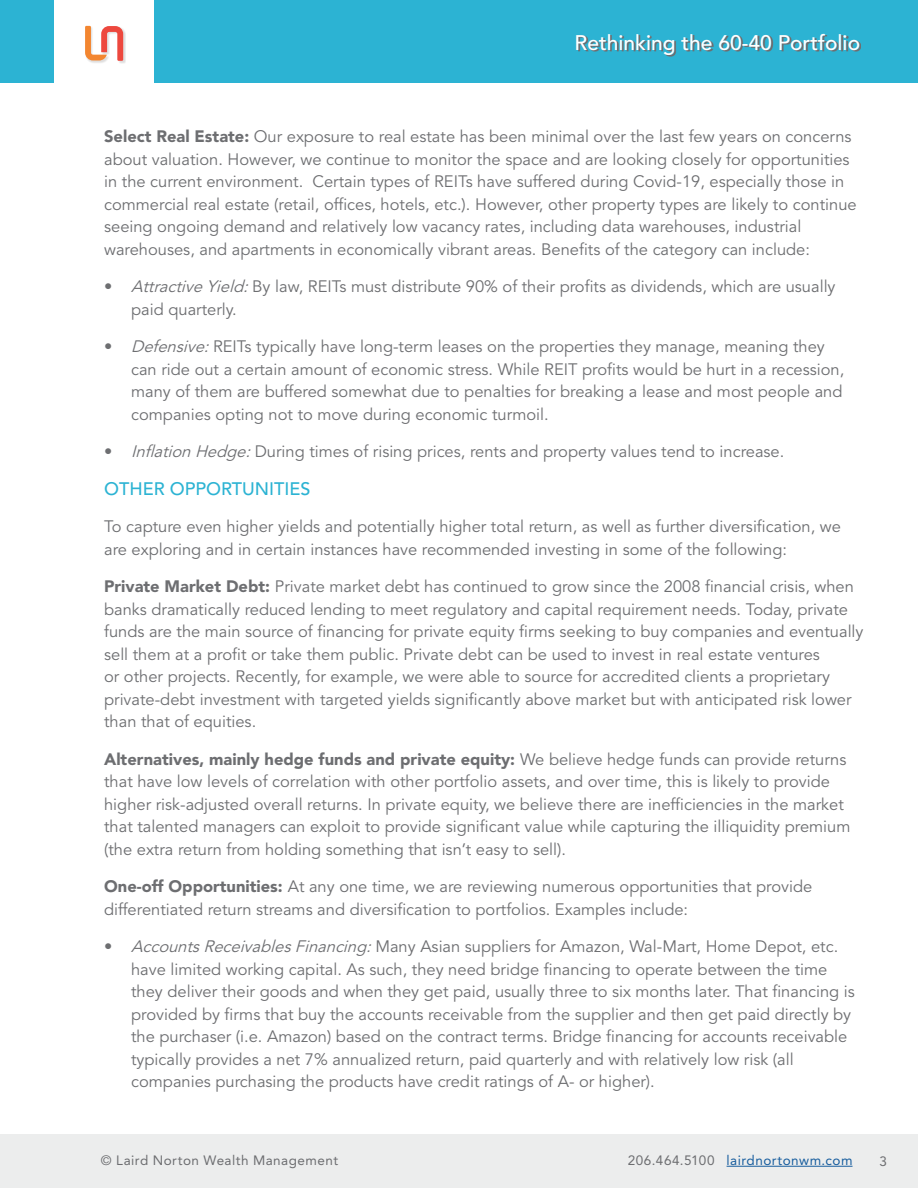
<style>
.page{position:relative;width:918px;height:1188px;background:#fff}
.page>*{position:absolute;margin:0;border:0;box-sizing:border-box;transform-origin:0 0}
.t1{font:500 21px "Avenir LT Std";color:#fff}
.t2{font:500 18px "Avenir LT Std";color:#2cb3d3}
.t3{font:16.5px/22.5px "Avenir LT Std";color:#6d6e71}
.t4{font:13.5px "Avenir LT Std";letter-spacing:.035em;color:#6c6d70}
.t5{font:13.5px "Avenir LT Std";letter-spacing:.035em;color:#175d9e}
.s1{font-weight:900}
.s2{font-style:italic}
.s3{color:#6c6d70}
</style>
<div class="page">
<div style="left:85px;top:26px;width:41px;height:38px;background:#231f20;opacity:.15"></div>
<svg style="left:85px;top:26px;width:38px;height:35px"></svg>
<div style="left:0;top:0;width:54px;height:83px;background:#2cb3d3"></div>
<div style="left:154px;top:0;width:764px;height:83px;background:#2cb3d3"></div>
<svg style="left:578px;top:35px;width:283px;height:21px"></svg>
<div style="left:0;top:1134px;width:918px;height:54px;background:#eceded"></div>
<hr style="left:727px;top:1166px;width:126px;height:1px;background:#175d9e">
<p class="t1" style="left:575px;top:30px;width:287px">Rethinking the 60-40 Portfolio</p>
<p class="t3" style="left:104px;top:126px;width:754px"><span class="s1">Select Real Estate:</span> Our exposure to real estate has been minimal over the last few years on concerns about valuation. However, we continue to monitor the space and are looking closely for opportunities in the current environment. Certain types of REITs have suffered during Covid-19, especially those in commercial real estate (retail, offices, hotels, etc.). However, other property types are likely to continue seeing ongoing demand and relatively low vacancy rates, including data warehouses, industrial warehouses, and apartments in economically vibrant areas. Benefits of the category can include:</p>
<p class="t3" style="left:131px;top:276px;width:706px;text-indent:-27px">• <span class="s2">AttractiveYield:</span>By law, REITs must distribute 90% of their profits as dividends, which are usually paid quarterly.</p>
<p class="t3" style="left:131px;top:336px;width:715px;text-indent:-27px">• <span class="s2">Defensive:</span>REITs typically have long-term leases on the properties they manage, meaning they can ride out a certain amount of economic stress. While REIT profits would be hurt in a recession, many of them are buffered somewhat due to penalties for breaking a lease and most people and companies opting not to move during economic turmoil.</p>
<p class="t3" style="left:104px;top:441px;width:682px">• <span class="s2">InflationHedge:</span>During times of rising prices, rents and property values tend to increase.</p>
<p class="t2" style="left:104px;top:478px;width:208px">OTHER OPPORTUNITIES</p>
<p class="t3" style="left:104px;top:516px;width:738px">To capture even higher yields and potentially higher total return, as well as further diversification, we are exploring and in certain instances have recommended investing in some of the following:</p>
<p class="t3" style="left:104px;top:576px;width:761px"><span class="s1">Private Market Debt:</span> Private market debt has continued to grow since the 2008 financial crisis, when banks dramatically reduced lending to meet regulatory and capital requirement needs. Today, private funds are the main source of financing for private equity firms seeking to buy companies and eventually sell them at a profit or take them public. Private debt can be used to invest in real estate ventures<br>or other projects. Recently, for example, we were able to source for accredited clients a proprietary private-debt investment with targeted yields significantly above market but with anticipated risk lower than that of equities.</p>
<p class="t3" style="left:104px;top:748px;width:748px"><span class="s1">Alternatives, mainly hedge funds and private equity:</span> We believe hedge funds can provide returns that have low levels of correlation with other portfolio assets, and over time, this is likely to provide higher risk-adjusted overall returns. In private equity, we believe there are inefficiencies in the market that talented managers can exploit to provide significant value while capturing the illiquidity premium (the extra return from holding something that isn’t easy to sell).</p>
<p class="t3" style="left:104px;top:876px;width:710px"><span class="s1">One-off Opportunities:</span> At any one time, we are reviewing numerous opportunities that provide differentiated return streams and diversification to portfolios. Examples include:</p>
<p class="t3" style="left:131px;top:936px;width:725px;text-indent:-27px">• <span class="s2">AccountsReceivablesFinancing:</span>Many Asian suppliers for Amazon, Wal-Mart, Home Depot, etc. have limited working capital. As such, they need bridge financing to operate between the time they deliver their goods and when they get paid, usually three to six months later. That financing is provided by firms that buy the accounts receivable from the supplier and then get paid directly by the purchaser (i.e. Amazon) based on the contract terms. Bridge financing for accounts receivable typically provides a net 7% annualized return, paid quarterly and with relatively low risk (all companies purchasing the products have credit ratings of A- or higher).</p>
<p class="t4" style="left:101px;top:1152px;width:239px">© Laird Norton Wealth Management</p>
<p class="t5" style="left:628px;top:1152px;width:226px"><span class="s3">206.464.5100</span> lairdnortonwm.com</p>
<p class="t4" style="left:880px;top:1154px;width:9px">3</p>
</div>
